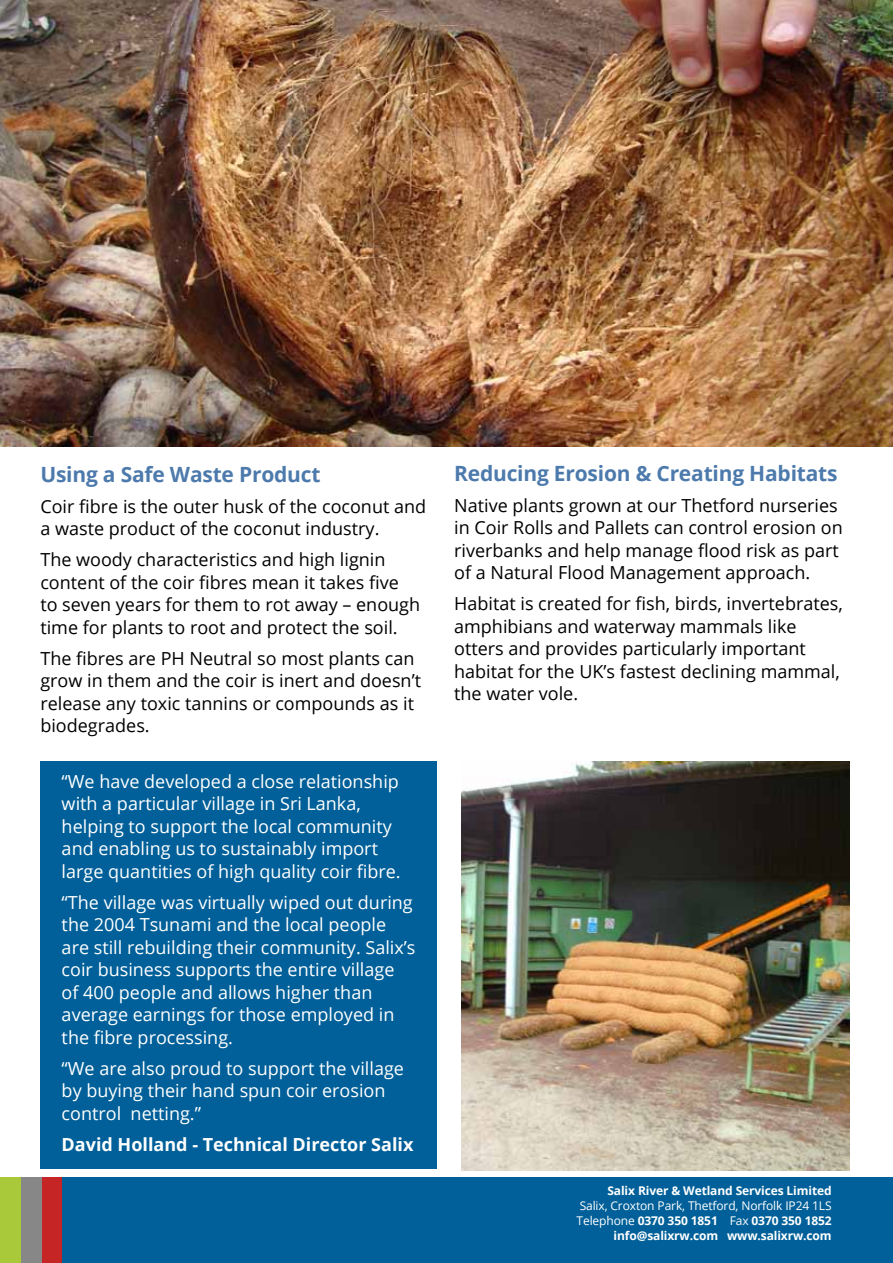
<style>
.page{position:relative;width:893px;height:1263px;background:#fff}
.page>*{position:absolute;margin:0;border:0;box-sizing:border-box;transform-origin:0 0}
.t1{font:700 21px "Open Sans";letter-spacing:-.01em;color:#4d7aac}
.t2{font:18px/22.5px "Open Sans";color:#000}
.t3{font:18px/22.5px "Open Sans";color:#fff}
.t4{font:700 18px "Open Sans";color:#fff}
.t5{font:12px/15px "Open Sans";letter-spacing:-.01em;color:#fff;text-align:right}
.t6{font:700 12px "Open Sans";letter-spacing:-.01em;color:#fff}
.s1{font-weight:700}
</style>
<div class="page">
<div style="left:40px;top:761px;width:396px;height:408px;background:#016099"></div>
<div style="left:61px;top:1177px;width:832px;height:86px;background:#016099"></div>
<div style="left:40px;top:1177px;width:22px;height:86px;background:#c62526"></div>
<div style="left:20px;top:1177px;width:21px;height:86px;background:#878787"></div>
<div style="left:0;top:1177px;width:20px;height:86px;background:#a9c93b"></div>
<img style="left:0;top:0;width:893px;height:446px">
<img style="left:461px;top:761px;width:388px;height:409px">
<p class="t1" style="left:40px;top:459px;width:282px">Using a Safe Waste Product</p>
<p class="t2" style="left:40px;top:494px;width:387px">Coir fibre is the outer husk of the coconut and a waste product of the coconut industry.</p>
<p class="t2" style="left:40px;top:548px;width:381px">The woody characteristics and high lignin content of the coir fibres mean it takes five to seven years for them to rot away – enough time for plants to root and protect the soil.</p>
<p class="t2" style="left:40px;top:646px;width:382px">The fibres are PH Neutral so most plants can grow in them and the coir is inert and doesn’t release any toxic tannins or compounds as it biodegrades.</p>
<p class="t3" style="left:62px;top:770px;width:340px">“We have developed a close relationship with a particular village in Sri Lanka, helping to support the local community and enabling us to sustainably import large quantities of high quality coir fibre.</p>
<p class="t3" style="left:62px;top:891px;width:355px">“The village was virtually wiped out during the 2004 Tsunami and the local people are still rebuilding their community. Salix’s coir business supports the entire village of 400 people and allows higher than average earnings for those employed in the fibre processing.</p>
<p class="t3" style="left:62px;top:1057px;width:344px">“We are also proud to support the village by buying their hand spun coir erosion control netting.”</p>
<p class="t4" style="left:62px;top:1132px;width:353px">David Holland - Technical Director Salix</p>
<p class="t1" style="left:454px;top:458px;width:385px">Reducing Erosion &amp; Creating Habitats</p>
<p class="t2" style="left:454px;top:493px;width:390px">Native plants grown at our Thetford nurseries in Coir Rolls and Pallets can control erosion on riverbanks and help manage flood risk as part of a Natural Flood Management approach.</p>
<p class="t2" style="left:454px;top:592px;width:390px">Habitat is created for fish, birds, invertebrates, amphibians and waterway mammals like otters and provides particularly important habitat for the UK’s fastest declining mammal, the water vole.</p>
<p class="t6" style="left:607px;top:1182px;width:226px">Salix River &amp; Wetland Services Limited</p>
<p class="t5" style="left:577px;top:1198px;width:257px">Salix, Croxton Park, Thetford, Norfolk IP24 1LS<br>Telephone <span class="s1">0370 350 1851</span> Fax <span class="s1">0370 350 1852 info@salixrw.com www.salixrw.com</span></p>
</div>
